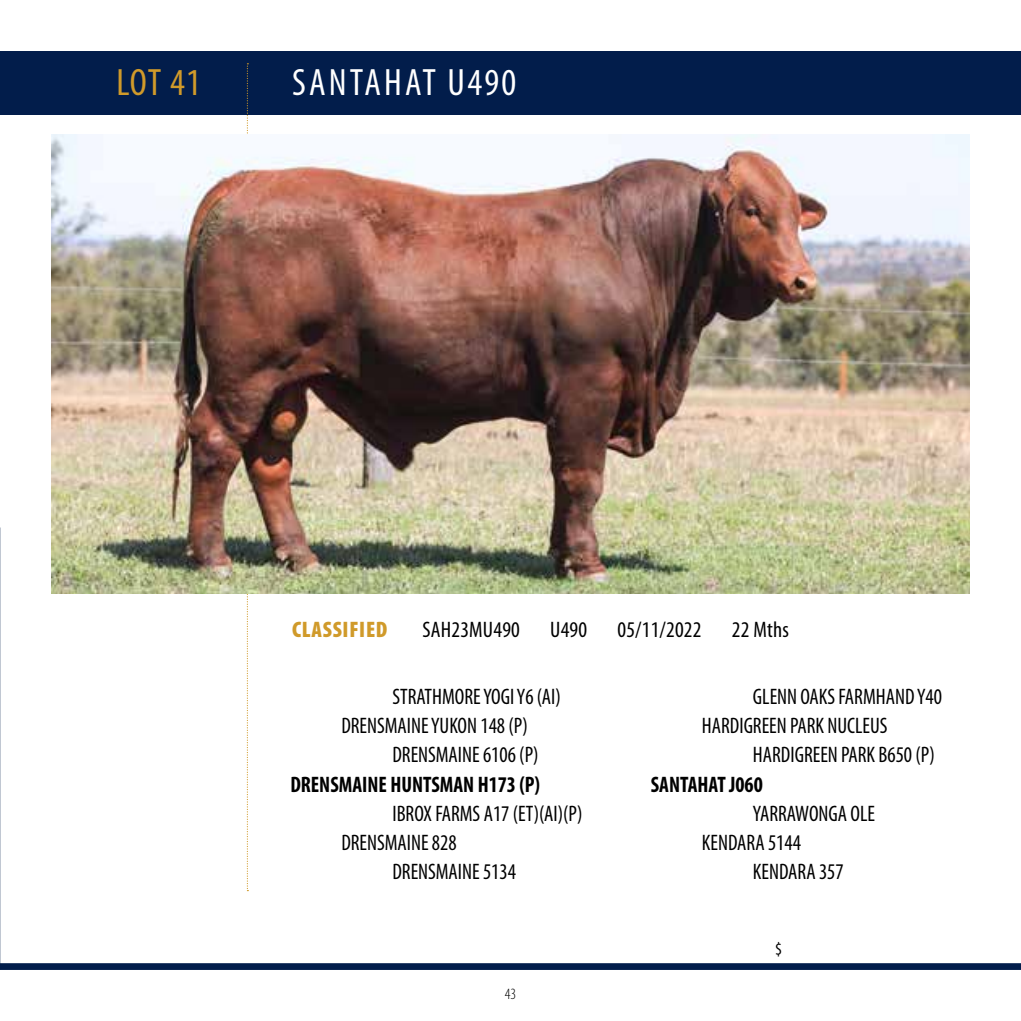
<style>
.page{position:relative;width:1021px;height:1021px;background:#fff}
.page>*{position:absolute;margin:0;border:0;box-sizing:border-box;transform-origin:0 0}
.t1{font:condensed 38.25px "Myriad Pro";letter-spacing:.075em;color:#fff}
.t2{font:condensed 38.25px "Myriad Pro";color:#d09a2a}
.t3{font:condensed 22.5px/29.2px "Myriad Pro";color:#000;scale:.95 1}
.t4{font:700 condensed 22.5px "Myriad Pro";color:#000;scale:.95 1}
.t5{font:condensed 22.5px "Myriad Pro";color:#000}
.t6{font:900 condensed 22.5px "Myriad Pro";letter-spacing:.03em;color:#d09a2a}
.t7{font:condensed 18px "Myriad Pro";color:#000}
.t8{font:300 condensed 15.75px "Myriad Pro";color:#000}
</style>
<div class="page">
<div style="left:0;top:51px;width:1020px;height:64px;background:#021d4b"></div>
<div style="left:0;top:963px;width:1020px;height:6px;background:#021d4b"></div>
<svg style="left:247px;top:63px;width:1px;height:71px"></svg>
<svg style="left:247px;top:593px;width:1px;height:298px"></svg>
<img style="left:51px;top:134px;width:918px;height:459px">
<h1 class="t2" style="left:116px;top:59px;width:86px">LOT 41</h1>
<h1 class="t1" style="left:292px;top:59px;width:225px">SANTAHAT U490</h1>
<p class="t6" style="left:292px;top:614px;width:97px">CLASSIFIED</p>
<p class="t5" style="left:422px;top:615px;width:99px">SAH23MU490</p>
<p class="t5" style="left:550px;top:615px;width:38px">U490</p>
<p class="t5" style="left:617px;top:615px;width:85px">05/11/2022</p>
<p class="t5" style="left:731px;top:615px;width:59px">22 Mths</p>
<p class="t3" style="left:341px;top:681px;width:232px;text-indent:51px">STRATHMORE YOGI Y6 (AI)<br>DRENSMAINE YUKON 148 (P)</p>
<p class="t3" style="left:392px;top:740px;width:155px">DRENSMAINE 6106 (P)</p>
<p class="t4" style="left:290px;top:770px;width:264px">DRENSMAINE HUNTSMAN H173 (P)</p>
<p class="t3" style="left:392px;top:798px;width:201px">IBROX FARMS A17 (ET)(AI)(P)</p>
<p class="t3" style="left:341px;top:827px;width:123px">DRENSMAINE 828</p>
<p class="t3" style="left:392px;top:857px;width:131px">DRENSMAINE 5134</p>
<p class="t8" style="left:505px;top:984px;width:13px">43</p>
<p class="t3" style="left:702px;top:681px;width:254px;text-indent:51px">GLENN OAKS FARMHAND Y40<br>HARDIGREEN PARK NUCLEUS</p>
<p class="t3" style="left:753px;top:740px;width:193px">HARDIGREEN PARK B650 (P)</p>
<p class="t4" style="left:651px;top:770px;width:119px">SANTAHAT J060</p>
<p class="t3" style="left:702px;top:798px;width:184px;text-indent:51px">YARRAWONGA OLE<br>KENDARA 5144</p>
<p class="t3" style="left:753px;top:857px;width:97px">KENDARA 357</p>
<p class="t7" style="left:775px;top:938px;width:8px">$</p>
</div>
